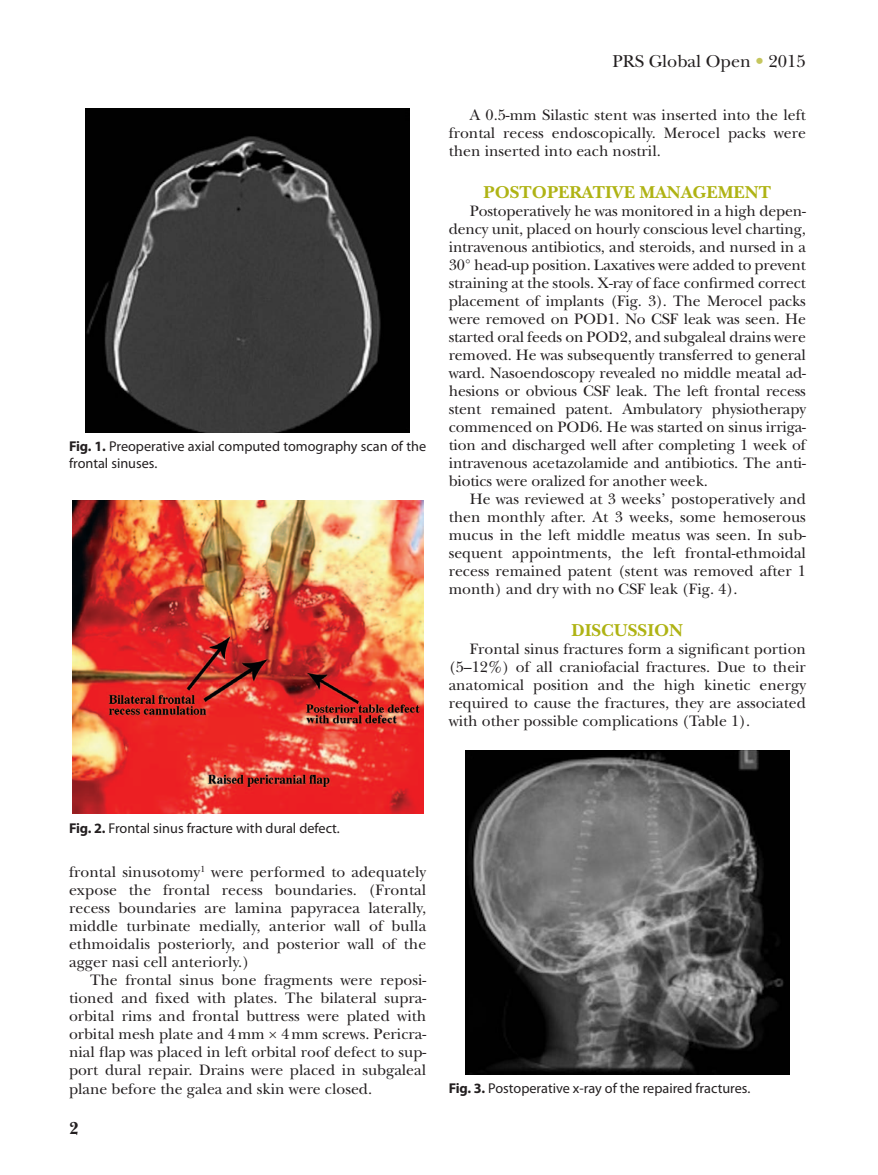
<style>
.page{position:relative;width:878px;height:1175px;background:#fff}
.page>*{position:absolute;margin:0;border:0;box-sizing:border-box;transform-origin:0 0}
.t1{font:700 18px "New Baskerville";color:#afb314}
.t2{font:18px "New Baskerville";color:#231f20}
.t3{font:700 18px "New Baskerville";color:#231f20}
.t4{font:15.75px/18px "New Baskerville";color:#231f20;text-align:justify}
.t5{font:14.25px/16.5px "Myriad Pro";color:#231f20}
.s1{font-weight:700}
.s2{color:#c5c65e}
</style>
<div class="page">
<img style="left:86px;top:108px;width:324px;height:325px">
<img style="left:72px;top:501px;width:351px;height:312px">
<img style="left:465px;top:750px;width:324px;height:324px">
<p class="t5" style="left:69px;top:438px;width:358px"><span class="s1">Fig. 1.</span> Preoperative axial computed tomography scan of the frontal sinuses.</p>
<p class="t2" style="left:612px;top:51px;width:195px">PRS Global Open <span class="s2">•</span> 2015</p>
<p class="t4" style="left:448px;top:105px;width:358px;text-indent:21px">A 0.5-mm Silastic stent was inserted into the left frontal recess endoscopically. Merocel packs were then inserted into each nostril.</p>
<p class="t1" style="left:483px;top:181px;width:289px">POSTOPERATIVE MANAGEMENT</p>
<p class="t4" style="left:449px;top:201px;width:359px;text-indent:21px">Postoperatively he was monitored in a high depen&shy;dency unit, placed on hourly conscious level charting, intravenous antibiotics, and steroids, and nursed in a 30° head-up position. Laxatives were added to prevent straining at the stools. X-ray of face confirmed correct placement of implants (Fig. 3). The Merocel packs were removed on POD1. No CSF leak was seen. He started oral feeds on POD2, and subgaleal drains were removed. He was subsequently transferred to general ward. Nasoendoscopy revealed no middle meatal ad&shy;hesions or obvious CSF leak. The left frontal recess stent remained patent. Ambulatory physiotherapy commenced on POD6. He was started on sinus irriga&shy;tion and discharged well after completing 1 week of intravenous acetazolamide and antibiotics. The anti&shy;biotics were oralized for another week.</p>
<p class="t4" style="left:449px;top:490px;width:359px;text-indent:21px">He was reviewed at 3 weeks’ postoperatively and then monthly after. At 3 weeks, some hemoserous mucus in the left middle meatus was seen. In sub&shy;sequent appointments, the left frontal-ethmoidal recess remained patent (stent was removed after 1 month) and dry with no CSF leak (Fig. 4).</p>
<p class="t1" style="left:571px;top:619px;width:113px">DISCUSSION</p>
<p class="t4" style="left:449px;top:639px;width:359px;text-indent:21px">Frontal sinus fractures form a significant portion (5–12%) of all craniofacial fractures. Due to their anatomical position and the high kinetic energy required to cause the fractures, they are associated with other possible complications (Table 1).</p>
<p class="t5" style="left:69px;top:819px;width:272px"><span class="s1">Fig. 2.</span> Frontal sinus fracture with dural defect.</p>
<p class="t4" style="left:69px;top:863px;width:359px">frontal sinusotomy<sup>1</sup> were performed to adequately expose the frontal recess boundaries. (Frontal recess boundaries are lamina papyracea laterally, middle turbinate medially, anterior wall of bulla ethmoidalis posteriorly, and posterior wall of the agger nasi cell anteriorly.)</p>
<p class="t4" style="left:69px;top:971px;width:359px;text-indent:21px">The frontal sinus bone fragments were reposi&shy;tioned and fixed with plates. The bilateral supra&shy;orbital rims and frontal buttress were plated with orbital mesh plate and 4mm × 4mm screws. Pericra&shy;nial flap was placed in left orbital roof defect to sup&shy;port dural repair. Drains were placed in subgaleal plane before the galea and skin were closed.</p>
<p class="t3" style="left:69px;top:1118px;width:11px">2</p>
<p class="t5" style="left:448px;top:1079px;width:303px"><span class="s1">Fig. 3.</span> Postoperative x-ray of the repaired fractures.</p>
</div>
